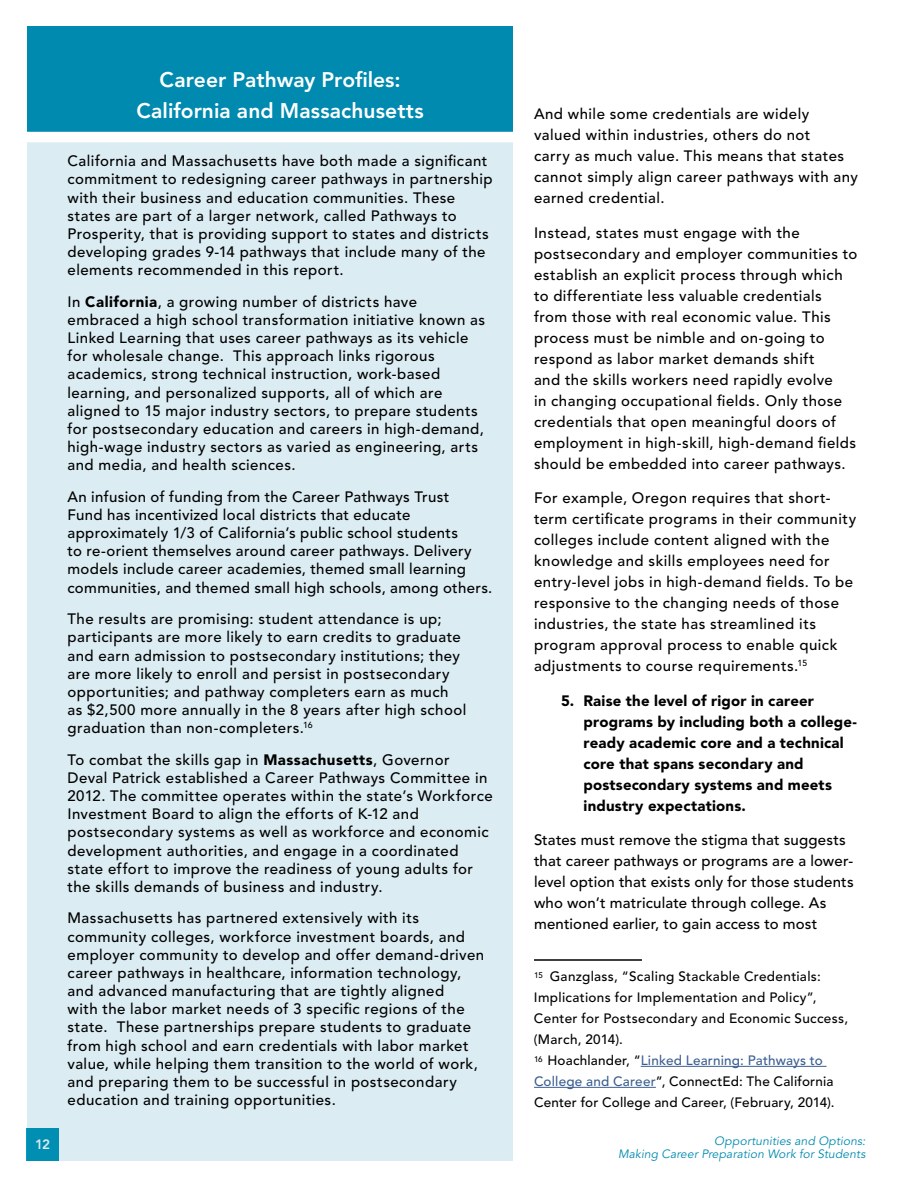
<style>
.page{position:relative;width:918px;height:1188px;background:#fff}
.page>*{position:absolute;margin:0;border:0;box-sizing:border-box;transform-origin:0 0}
.t1{font:800 21px/31.5px "Avenir LT Std";color:#fff;text-align:center}
.t2{font:500 15px/18.1px "Avenir LT Std";letter-spacing:.03em;color:#000}
.t3{font:500 15px/21px "Avenir LT Std";letter-spacing:.01em;color:#000}
.t4{font:900 15px/21px "Avenir LT Std";letter-spacing:.015em;color:#000}
.t5{font:500 13.5px/21px "Avenir LT Std";letter-spacing:.02em;color:#000}
.t6{font:800 13.5px "Avenir LT Std";color:#fff}
.t7{font:italic 12px/13.5px "Avenir LT Std";letter-spacing:.01em;color:#008ab0;text-align:right}
.s1{font-weight:900}
.s2{color:#3b5f91}
</style>
<div class="page">
<hr style="left:534px;top:959px;width:108px;height:2px;background:#000">
<hr style="left:641px;top:1066px;width:186px;height:1px;background:#3b5f91">
<hr style="left:534px;top:1087px;width:122px;height:1px;background:#3b5f91">
<div style="left:27px;top:27px;width:486px;height:1134px;background:#dbecf2"></div>
<div style="left:27px;top:26px;width:486px;height:115px;background:#008ab0"></div>
<div style="left:7px;top:132px;width:513px;height:10px;background:#fff"></div>
<h1 class="t1" style="left:136px;top:64px;width:289px">Career Pathway Profiles:<br>California and Massachusetts</h1>
<p class="t2" style="left:68px;top:152px;width:427px">California and Massachusetts have both made a significant commitment to redesigning career pathways in partnership with their business and education communities. These states are part of a larger network, called Pathways to Prosperity, that is providing support to states and districts developing grades 9-14 pathways that include many of the elements recommended in this report.</p>
<p class="t2" style="left:67px;top:293px;width:419px">In <span class="s1">California</span>, a growing number of districts have embraced a high school transformation initiative known as Linked Learning that uses career pathways as its vehicle for wholesale change. This approach links rigorous academics, strong technical instruction, work-based learning, and personalized supports, all of which are aligned to 15 major industry sectors, to prepare students for postsecondary education and careers in high-demand, high-wage industry sectors as varied as engineering, arts and media, and health sciences.</p>
<p class="t2" style="left:67px;top:488px;width:426px">An infusion of funding from the Career Pathways Trust<br>Fund has incentivized local districts that educate approximately 1/3 of California’s public school students<br>to re-orient themselves around career pathways. Delivery models include career academies, themed small learning communities, and themed small high schools, among others.</p>
<p class="t2" style="left:67px;top:610px;width:400px">The results are promising: student attendance is up; participants are more likely to earn credits to graduate and earn admission to postsecondary institutions; they are more likely to enroll and persist in postsecondary opportunities; and pathway completers earn as much as $2,500 more annually in the 8 years after high school graduation than non-completers.<sup>16</sup></p>
<p class="t2" style="left:68px;top:751px;width:427px">To combat the skills gap in <span class="s1">Massachusetts</span>, Governor Deval Patrick established a Career Pathways Committee in 2012. The committee operates within the state’s Workforce Investment Board to align the efforts of K-12 and postsecondary systems as well as workforce and economic development authorities, and engage in a coordinated state effort to improve the readiness of young adults for the skills demands of business and industry.</p>
<p class="t2" style="left:68px;top:910px;width:418px">Massachusetts has partnered extensively with its community colleges, workforce investment boards, and employer community to develop and offer demand-driven career pathways in healthcare, information technology, and advanced manufacturing that are tightly aligned<br>with the labor market needs of 3 specific regions of the state. These partnerships prepare students to graduate from high school and earn credentials with labor market value, while helping them transition to the world of work, and preparing them to be successful in postsecondary education and training opportunities.</p>
<p class="t2" style="left:534px;top:104px;width:326px;line-height:21px">And while some credentials are widely valued within industries, others do not<br>carry as much value. This means that states cannot simply align career pathways with any earned credential.</p>
<p class="t2" style="left:534px;top:223px;width:325px;line-height:21px">Instead, states must engage with the postsecondary and employer communities to establish an explicit process through which to differentiate less valuable credentials from those with real economic value. This process must be nimble and on-going to respond as labor market demands shift<br>and the skills workers need rapidly evolve<br>in changing occupational fields. Only those credentials that open meaningful doors of employment in high-skill, high-demand fields should be embedded into career pathways.</p>
<p class="t2" style="left:534px;top:488px;width:324px;line-height:21px">For example, Oregon requires that short&shy;term certificate programs in their community colleges include content aligned with the knowledge and skills employees need for entry-level jobs in high-demand fields. To be responsive to the changing needs of those industries, the state has streamlined its program approval process to enable quick adjustments to course requirements.<sup>15</sup></p>
<p class="t4" style="left:584px;top:690px;width:275px;text-indent:-23px">5. Raise the level of rigor in career programs by including both a college&shy;ready academic core and a technical core that spans secondary and postsecondary systems and meets industry expectations.<sup>16</sup></p>
<p class="t3" style="left:534px;top:830px;width:321px">States must remove the stigma that suggests that career pathways or programs are a lower&shy;level option that exists only for those students who won’t matriculate through college. As mentioned earlier, to gain access to most</p>
<p class="t5" style="left:534px;top:966px;width:316px"><sup>15</sup> Ganzglass, “Scaling Stackable Credentials:<br>Implications for Implementation and Policy”, Center for Postsecondary and Economic Success, (March, 2014).<br><sup>16</sup> Hoachlander, “<span class="s2">Linked Learning: Pathways to College and Career</span>”, ConnectEd: The California Center for College and Career, (February, 2014).</p>
<p class="t6" style="left:35px;top:1136px;width:17px">12</p>
<p class="t7" style="left:618px;top:1134px;width:249px">Opportunities and Options:<br>Making Career Preparation Work for Students</p>
</div>
